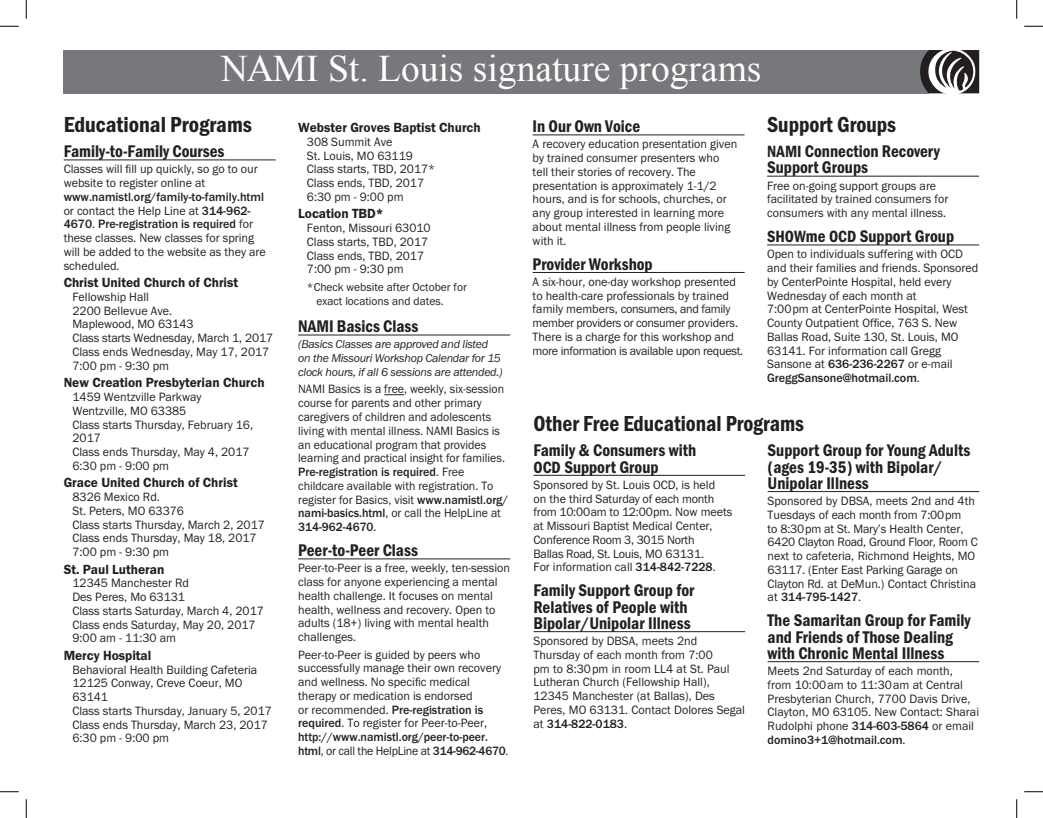
<style>
.page{position:relative;width:1043px;height:818px;background:#fff}
.page>*{position:absolute;margin:0;border:0;box-sizing:border-box;transform-origin:0 0}
.t1{font:37.5px "Times New Roman";color:#fff}
.t2{font:600 condensed 22.5px "Franklin Got T";color:#231f20}
.t3{font:600 condensed 22.5px "Franklin Got T";color:#231f20;scale:.96 1}
.t4{font:600 condensed 17.5px/16.2px "Franklin Got T";color:#231f20}
.t5{font:600 13.75px "Franklin Got T";color:#231f20}
.t6{font:12.5px/13.8px "Franklin Got T";color:#231f20}
.t7{font:12.5px/13.8px "Franklin Got T";color:#231f20;scale:.95 1}
.t8{font:italic 11.88px/13.8px "Franklin Got T";letter-spacing:-.02em;color:#231f20}
.t9{font:11.88px/13.8px "Franklin Got T";color:#231f20}
.s1{font-weight:500}
.s2{font-size:16.88px}
</style>
<div class="page">
<hr style="left:64px;top:159px;width:212px;height:1px;background:#231f20">
<hr style="left:298px;top:335px;width:212px;height:1px;background:#231f20">
<svg style="left:384px;top:394px;width:20px;height:1px"></svg>
<hr style="left:298px;top:558px;width:212px;height:1px;background:#231f20">
<hr style="left:532px;top:134px;width:212px;height:1px;background:#231f20">
<hr style="left:532px;top:272px;width:212px;height:1px;background:#231f20">
<hr style="left:767px;top:176px;width:212px;height:1px;background:#231f20">
<hr style="left:767px;top:245px;width:212px;height:1px;background:#231f20">
<div style="left:64px;top:50px;width:865px;height:43px;background:#76787b"></div>
<svg style="left:920px;top:50px;width:59px;height:44px"></svg>
<hr style="left:533px;top:475px;width:212px;height:1px;background:#231f20">
<hr style="left:533px;top:631px;width:212px;height:1px;background:#231f20">
<hr style="left:767px;top:491px;width:212px;height:1px;background:#231f20">
<hr style="left:767px;top:661px;width:212px;height:1px;background:#231f20">
<svg style="left:0;top:25px;width:19px;height:2px"></svg>
<svg style="left:1024px;top:25px;width:18px;height:2px"></svg>
<svg style="left:0;top:791px;width:19px;height:1px"></svg>
<svg style="left:1024px;top:791px;width:18px;height:1px"></svg>
<svg style="left:25px;top:0;width:2px;height:19px"></svg>
<svg style="left:25px;top:799px;width:2px;height:19px"></svg>
<svg style="left:1016px;top:0;width:1px;height:19px"></svg>
<svg style="left:1016px;top:799px;width:1px;height:19px"></svg>
<h1 class="t1" style="left:221px;top:42px;width:542px">NAMI St. Louis signature programs</h1>
<h2 class="t2" style="left:64px;top:112px;width:190px">Educational Programs</h2>
<h3 class="t4" style="left:64px;top:143px;width:162px">Family-to-Family Courses</h3>
<p class="t6" style="left:64px;top:162px;width:195px">Classes will fill up quickly, so go to our website to register online at</p>
<p class="t6" style="left:64px;top:190px;width:204px"><span class="s1">www.namistl.org/family-to-family.html </span>or contact the Help Line at <span class="s1">314-962- 4670</span>. <span class="s1">Pre-registration is required</span> for these classes. New classes for spring will be added to the website as they are scheduled.</p>
<p class="t5" style="left:64px;top:275px;width:176px">Christ United Church of Christ</p>
<p class="t6" style="left:72px;top:290px;width:202px">Fellowship Hall<br>2200 Bellevue Ave.<br>Maplewood, MO 63143<br>Class starts Wednesday, March 1, 2017<br>Class ends Wednesday, May 17, 2017<br>7:00 pm - 9:30 pm</p>
<p class="t5" style="left:64px;top:375px;width:202px">New Creation Presbyterian Church</p>
<p class="t6" style="left:72px;top:390px;width:182px">1459 Wentzville Parkway<br>Wentzville, MO 63385<br>Class starts Thursday, February 16,<br>2017<br>Class ends Thursday, May 4, 2017<br>6:30 pm - 9:00 pm</p>
<p class="t5" style="left:64px;top:475px;width:176px">Grace United Church of Christ</p>
<p class="t6" style="left:72px;top:490px;width:194px">8326 Mexico Rd.<br>St. Peters, MO 63376<br>Class starts Thursday, March 2, 2017<br>Class ends Thursday, May 18, 2017<br>7:00 pm - 9:30 pm</p>
<p class="t5" style="left:64px;top:561px;width:102px">St. Paul Lutheran</p>
<p class="t6" style="left:72px;top:576px;width:193px">12345 Manchester Rd<br>Des Peres, Mo 63131<br>Class starts Saturday, March 4, 2017<br>Class ends Saturday, May 20, 2017<br>9:00 am - 11:30 am</p>
<p class="t5" style="left:64px;top:647px;width:89px">Mercy Hospital</p>
<p class="t6" style="left:72px;top:662px;width:201px">Behavioral Health Building Cafeteria<br>12125 Conway, Creve Coeur, MO<br>63141<br>Class starts Thursday, January 5, 2017<br>Class ends Thursday, March 23, 2017<br>6:30 pm - 9:00 pm</p>
<p class="t5" style="left:298px;top:120px;width:184px">Webster Groves Baptist Church</p>
<p class="t6" style="left:307px;top:135px;width:130px">308 Summit Ave<br>St. Louis, MO 63119<br>Class starts, TBD, 2017*<br>Class ends, TBD, 2017<br>6:30 pm - 9:00 pm</p>
<p class="t5" style="left:298px;top:206px;width:87px">Location TBD*</p>
<p class="t6" style="left:307px;top:221px;width:125px">Fenton, Missouri 63010<br>Class starts, TBD, 2017<br>Class ends, TBD, 2017<br>7:00 pm - 9:30 pm</p>
<p class="t9" style="left:316px;top:280px;width:152px;text-indent:-10px">*Check website after October for exact locations and dates.</p>
<h3 class="t4" style="left:298px;top:318px;width:122px">NAMI Basics Class</h3>
<p class="t8" style="left:298px;top:337px;width:206px">(Basics Classes are approved and listed on the Missouri Workshop Calendar for 15 clock hours, if all 6 sessions are attended.)</p>
<p class="t7" style="left:298px;top:382px;width:222px">NAMI Basics is a free, weekly, six-session course for parents and other primary caregivers of children and adolescents living with mental illness. NAMI Basics is an educational program that provides learning and practical insight for families.<br><span class="s1">Pre-registration is required</span>. Free childcare available with registration. To register for Basics, visit <span class="s1">www.namistl.org/ nami-basics.html</span>, or call the HelpLine at <span class="s1">314-962-4670</span>.</p>
<h3 class="t4" style="left:298px;top:542px;width:121px">Peer-to-Peer Class</h3>
<p class="t6" style="left:298px;top:561px;width:213px">Peer-to-Peer is a free, weekly, ten-session class for anyone experiencing a mental health challenge. It focuses on mental health, wellness and recovery. Open to adults (18+) living with mental health challenges.</p>
<p class="t6" style="left:298px;top:647px;width:212px">Peer-to-Peer is guided by peers who successfully manage their own recovery and wellness. No specific medical therapy or medication is endorsed<br>or recommended. <span class="s1">Pre-registration is required</span>. To register for Peer-to-Peer, <span class="s1">http://www.namistl.org/peer-to-peer. html</span>, or call the HelpLine at <span class="s1">314-962-4670</span>.</p>
<h3 class="t4" style="left:532px;top:118px;width:109px">In Our Own Voice</h3>
<p class="t6" style="left:532px;top:137px;width:206px">A recovery education presentation given by trained consumer presenters who tell their stories of recovery. The presentation is approximately 1-1/2 hours, and is for schools, churches, or any group interested in learning more about mental illness from people living with it.</p>
<h3 class="t4" style="left:532px;top:255px;width:122px">Provider Workshop</h3>
<p class="t6" style="left:532px;top:275px;width:212px">A six-hour, one-day workshop presented to health-care professionals by trained family members, consumers, and family member providers or consumer providers.<br>There is a charge for this workshop and more information is available upon request.</p>
<h2 class="t2" style="left:767px;top:112px;width:131px">Support Groups</h2>
<h3 class="t4" style="left:767px;top:143px;width:174px"><span class="s2">NAMI</span> Connection Recovery<br>Support Groups</h3>
<p class="t6" style="left:767px;top:178px;width:183px">Free on-going support groups are facilitated by trained consumers for consumers with any mental illness.</p>
<h3 class="t4" style="left:767px;top:228px;width:188px"><span class="s2">SHOW</span>me <span class="s2">OCD</span> Support Group</h3>
<p class="t6" style="left:767px;top:247px;width:213px">Open to individuals suffering with OCD and their families and friends. Sponsored by CenterPointe Hospital, held every Wednesday of each month at<br>7:00 pm at CenterPointe Hospital, West County Outpatient Offi ce, 763 S. New Ballas Road, Suite 130, St. Louis, MO 63141. For information call Gregg Sansone at <span class="s1">636-236-2267</span> or e-mail <span class="s1">GreggSansone@hotmail.com</span>.</p>
<h2 class="t3" style="left:533px;top:411px;width:283px">Other Free Educational Programs</h2>
<h3 class="t4" style="left:533px;top:442px;width:164px">Family &amp; Consumers with<br><span class="s2">OCD</span> Support Group</h3>
<p class="t6" style="left:533px;top:477px;width:200px">Sponsored by St. Louis OCD, is held<br>on the third Saturday of each month from 10:00 am to 12:00 pm. Now meets at Missouri Baptist Medical Center, Conference Room 3, 3015 North<br>Ballas Road, St. Louis, MO 63131.<br>For information call <span class="s1">314-842-7228</span>.</p>
<h3 class="t4" style="left:533px;top:582px;width:162px">Family Support Group for<br>Relatives of People with<br>Bipolar/Unipolar Illness</h3>
<p class="t6" style="left:533px;top:634px;width:213px">Sponsored by DBSA, meets 2nd<br>Thursday of each month from 7:00<br>pm to 8:30pm in room LL4 at St. Paul<br>Lutheran Church (Fellowship Hall),<br>12345 Manchester (at Ballas), Des<br>Peres, MO 63131. Contact Dolores Segal at <span class="s1">314-822-0183</span>.</p>
<h3 class="t4" style="left:767px;top:442px;width:204px">Support Group for Young Adults (ages 19-35) with Bipolar/<br>Unipolar Illness</h3>
<p class="t6" style="left:767px;top:494px;width:212px">Sponsored by DBSA, meets 2nd and 4th Tuesdays of each month from 7:00pm<br>to 8:30pm at St. Mary’s Health Center, 6420 Clayton Road, Ground Floor, Room C next to cafeteria, Richmond Heights, MO 63117. (Enter East Parking Garage on Clayton Rd. at DeMun.) Contact Christina at <span class="s1">314-795-1427</span>.</p>
<h3 class="t4" style="left:767px;top:612px;width:205px">The Samaritan Group for Family and Friends of Those Dealing with Chronic Mental Illness</h3>
<p class="t6" style="left:767px;top:664px;width:213px">Meets 2nd Saturday of each month, from 10:00am to 11:30am at Central Presbyterian Church, 7700 Davis Drive, Clayton, MO 63105. New Contact: Sharai Rudolphi phone <span class="s1">314-603-5864</span> or email <span class="s1">domino3+1@hotmail.com</span>.</p>
</div>
